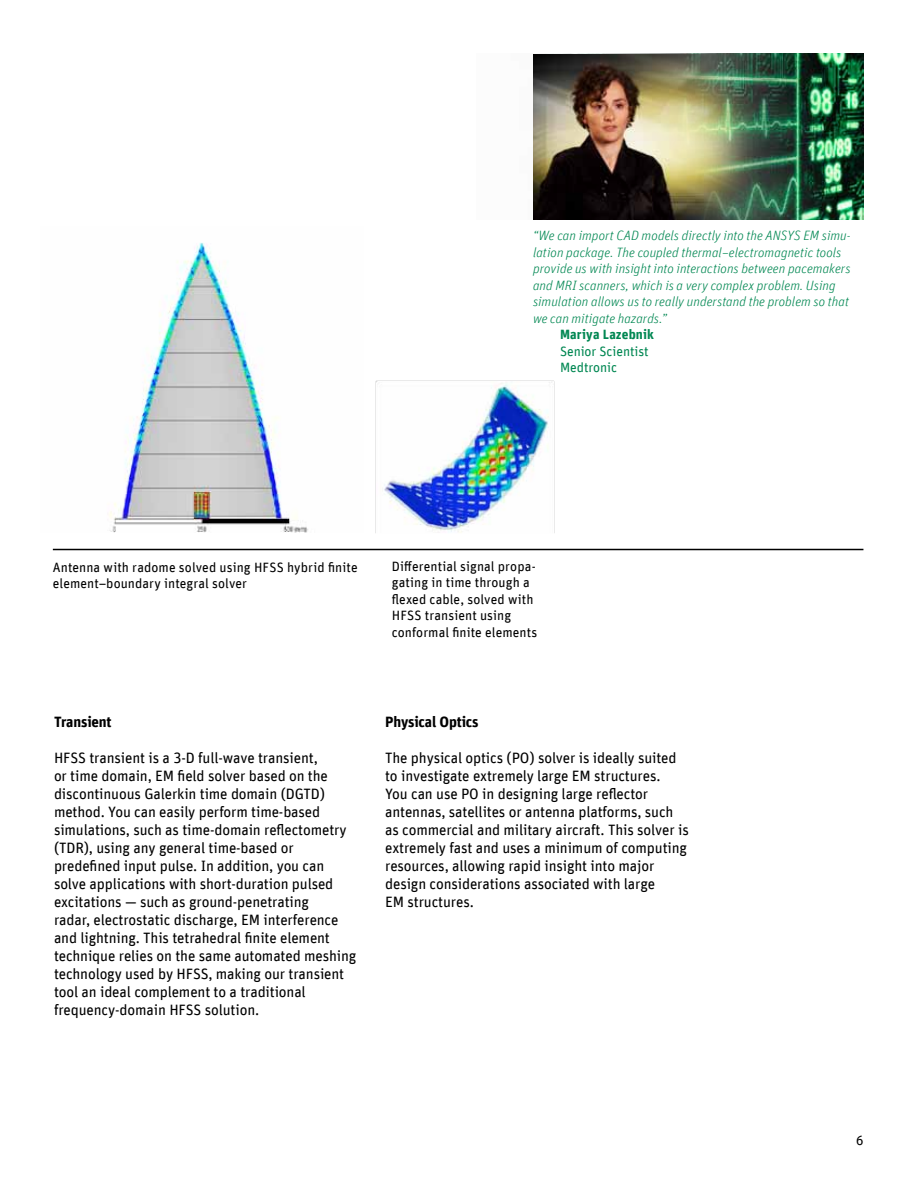
<style>
.page{position:relative;width:918px;height:1188px;background:#fff}
.page>*{position:absolute;margin:0;border:0;box-sizing:border-box;transform-origin:0 0}
.t1{font:15px/18px "Unit Offc Pro";letter-spacing:-.01em;color:#000}
.t2{font:700 15px "Unit Offc Pro";letter-spacing:-.01em;color:#000}
.t3{font:italic 300 13.5px/16.5px "Unit Offc Pro";color:#008752}
.t4{font:13.5px/16.5px "Unit Offc Pro";letter-spacing:.005em;color:#000}
.t5{font:13.5px/16.5px "Unit Offc Pro";letter-spacing:-.005em;color:#008752}
.t6{font:700 13.5px "Unit Offc Pro";letter-spacing:.01em;color:#008752}
</style>
<div class="page">
<img style="left:533px;top:54px;width:331px;height:165px">
<img style="left:533px;top:55px;width:251px;height:164px">
<img style="left:109px;top:242px;width:199px;height:291px">
<img style="left:376px;top:380px;width:178px;height:153px">
<hr style="left:53px;top:549px;width:810px;height:1px;background:#000">
<p class="t3" style="left:533px;top:227px;width:319px">“We can import CAD models directly into the ANSYS EM simu&shy;lation package. The coupled thermal–electromagnetic tools provide us with insight into interactions between pacemakers and MRI scanners, which is a very complex problem. Using simulation allows us to really understand the problem so that we can mitigate hazards.”</p>
<p class="t6" style="left:560px;top:325px;width:95px">Mariya Lazebnik</p>
<p class="t5" style="left:560px;top:342px;width:90px">Senior Scientist<br>Medtronic</p>
<p class="t4" style="left:53px;top:558px;width:306px">Antenna with radome solved using HFSS hybrid finite element–boundary integral solver</p>
<p class="t4" style="left:392px;top:557px;width:147px">Differential signal propa&shy;gating in time through a flexed cable, solved with<br>HFSS transient using conformal finite elements</p>
<p class="t2" style="left:54px;top:711px;width:59px">Transient</p>
<p class="t1" style="left:54px;top:748px;width:304px">HFSS transient is a 3-D full-wave transient,<br>or time domain, EM field solver based on the discontinuous Galerkin time domain (DGTD) method. You can easily perform time-based simulations, such as time-domain reflectometry (TDR), using any general time-based or predefined input pulse. In addition, you can solve applications with short-duration pulsed excitations — such as ground-penetrating<br>radar, electrostatic discharge, EM interference and lightning. This tetrahedral finite element technique relies on the same automated meshing technology used by HFSS, making our transient tool an ideal complement to a traditional frequency-domain HFSS solution.</p>
<p class="t2" style="left:385px;top:711px;width:95px">Physical Optics</p>
<p class="t1" style="left:385px;top:748px;width:305px">The physical optics (PO) solver is ideally suited to investigate extremely large EM structures.<br>You can use PO in designing large reflector antennas, satellites or antenna platforms, such as commercial and military aircraft. This solver is extremely fast and uses a minimum of computing resources, allowing rapid insight into major design considerations associated with large<br>EM structures.</p>
<p class="t4" style="left:856px;top:1131px;width:9px">6</p>
</div>
